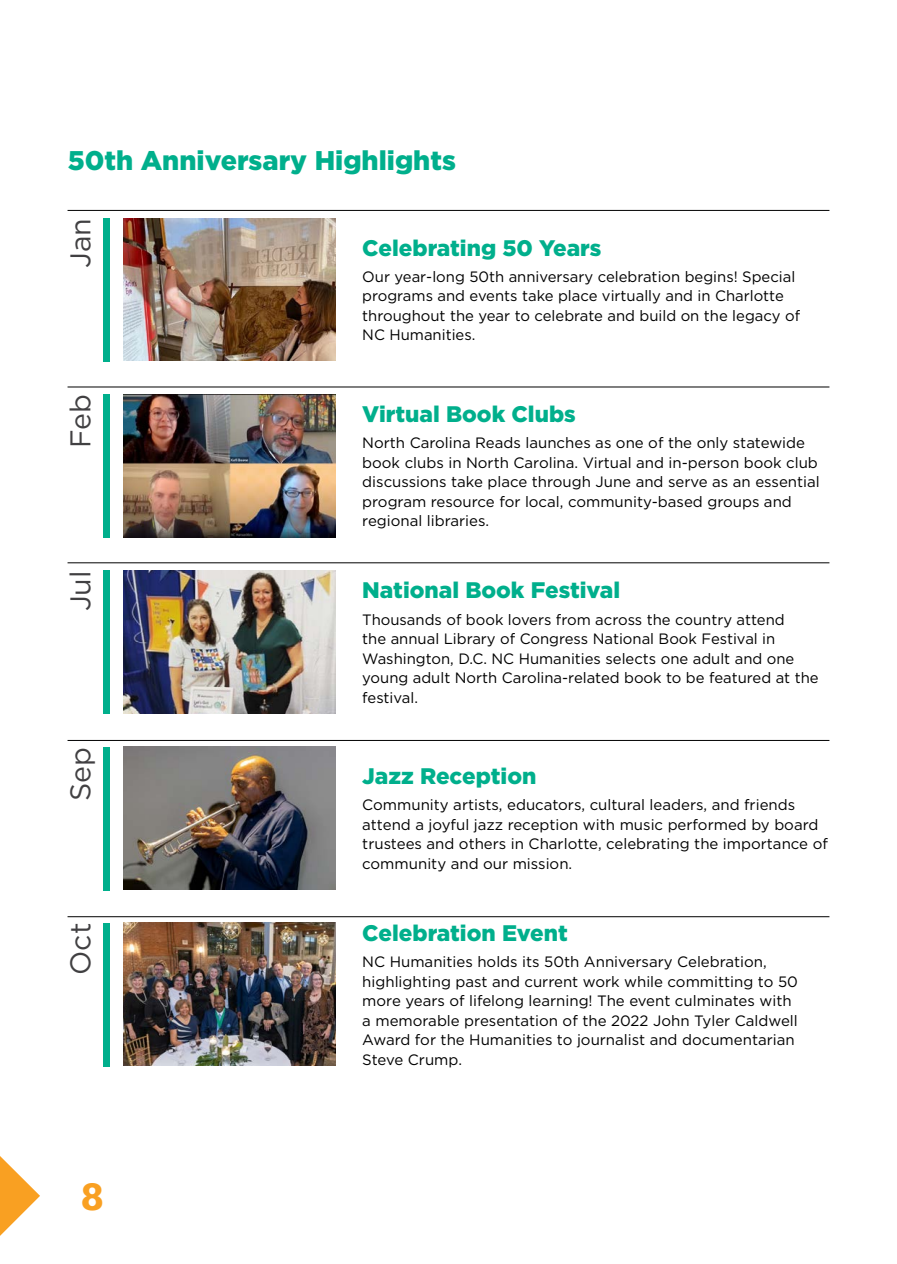
<style>
.page{position:relative;width:897px;height:1264px;background:#fff}
.page>*{position:absolute;margin:0;border:0;box-sizing:border-box;transform-origin:0 0}
.t1{font:700 36px "Rockwell";color:#f9a022}
.t2{font:28.5px "Gotham";color:#414042}
.t3{font:900 27px "Gotham";color:#00af8c}
.t4{font:900 22.5px "Gotham";color:#00af8c}
.t5{font:15px/19.5px "Gotham";color:#000}
</style>
<div class="page">
<svg style="left:0;top:1156px;width:40px;height:80px"></svg>
<img style="left:123px;top:923px;width:212px;height:142px">
<div style="left:103px;top:923px;width:7px;height:144px;background:#00af8c"></div>
<img style="left:123px;top:746px;width:212px;height:143px">
<div style="left:103px;top:746px;width:7px;height:144px;background:#00af8c"></div>
<img style="left:123px;top:570px;width:212px;height:143px">
<div style="left:103px;top:570px;width:7px;height:144px;background:#00af8c"></div>
<img style="left:123px;top:394px;width:212px;height:143px">
<div style="left:103px;top:394px;width:7px;height:144px;background:#00af8c"></div>
<img style="left:123px;top:218px;width:212px;height:143px">
<div style="left:103px;top:218px;width:7px;height:144px;background:#00af8c"></div>
<hr style="left:68px;top:916px;width:761px;height:1px;background:#000">
<hr style="left:68px;top:740px;width:761px;height:1px;background:#000">
<hr style="left:68px;top:562px;width:761px;height:1px;background:#000">
<hr style="left:68px;top:387px;width:761px;height:1px;background:#000">
<hr style="left:68px;top:210px;width:761px;height:1px;background:#000">
<h3 class="t3" style="left:68px;top:142px;width:389px">50th Anniversary Highlights</h3>
<h2 class="t2" style="left:62px;top:268px;width:51px;rotate:-90deg">Jan</h2>
<h2 class="t2" style="left:62px;top:448px;width:56px;rotate:-90deg">Feb</h2>
<h2 class="t2" style="left:62px;top:611px;width:42px;rotate:-90deg">Jul</h2>
<h2 class="t2" style="left:62px;top:801px;width:56px;rotate:-90deg">Sep</h2>
<h2 class="t2" style="left:62px;top:975px;width:54px;rotate:-90deg">Oct</h2>
<h1 class="t1" style="left:81px;top:1173px;width:24px">8</h1>
<h3 class="t4" style="left:362px;top:232px;width:241px">Celebrating 50 Years</h3>
<p class="t5" style="left:362px;top:266px;width:439px">Our year-long 50th anniversary celebration begins! Special programs and events take place virtually and in Charlotte throughout the year to celebrate and build on the legacy of NC Humanities.</p>
<h3 class="t4" style="left:362px;top:398px;width:215px">Virtual Book Clubs</h3>
<p class="t5" style="left:362px;top:433px;width:459px">North Carolina Reads launches as one of the only statewide book clubs in North Carolina. Virtual and in-person book club discussions take place through June and serve as an essential program resource for local, community-based groups and regional libraries.</p>
<h3 class="t4" style="left:362px;top:575px;width:259px">National Book Festival</h3>
<p class="t5" style="left:362px;top:609px;width:458px">Thousands of book lovers from across the country attend<br>the annual Library of Congress National Book Festival in Washington, D.C. NC Humanities selects one adult and one young adult North Carolina-related book to be featured at the festival.</p>
<h3 class="t4" style="left:362px;top:761px;width:176px">Jazz Reception</h3>
<p class="t5" style="left:362px;top:795px;width:467px">Community artists, educators, cultural leaders, and friends attend a joyful jazz reception with music performed by board trustees and others in Charlotte, celebrating the importance of community and our mission.</p>
<h3 class="t4" style="left:362px;top:917px;width:207px">Celebration Event</h3>
<p class="t5" style="left:362px;top:951px;width:437px">NC Humanities holds its 50th Anniversary Celebration, highlighting past and current work while committing to 50 more years of lifelong learning! The event culminates with a memorable presentation of the 2022 John Tyler Caldwell Award for the Humanities to journalist and documentarian Steve Crump.</p>
</div>
